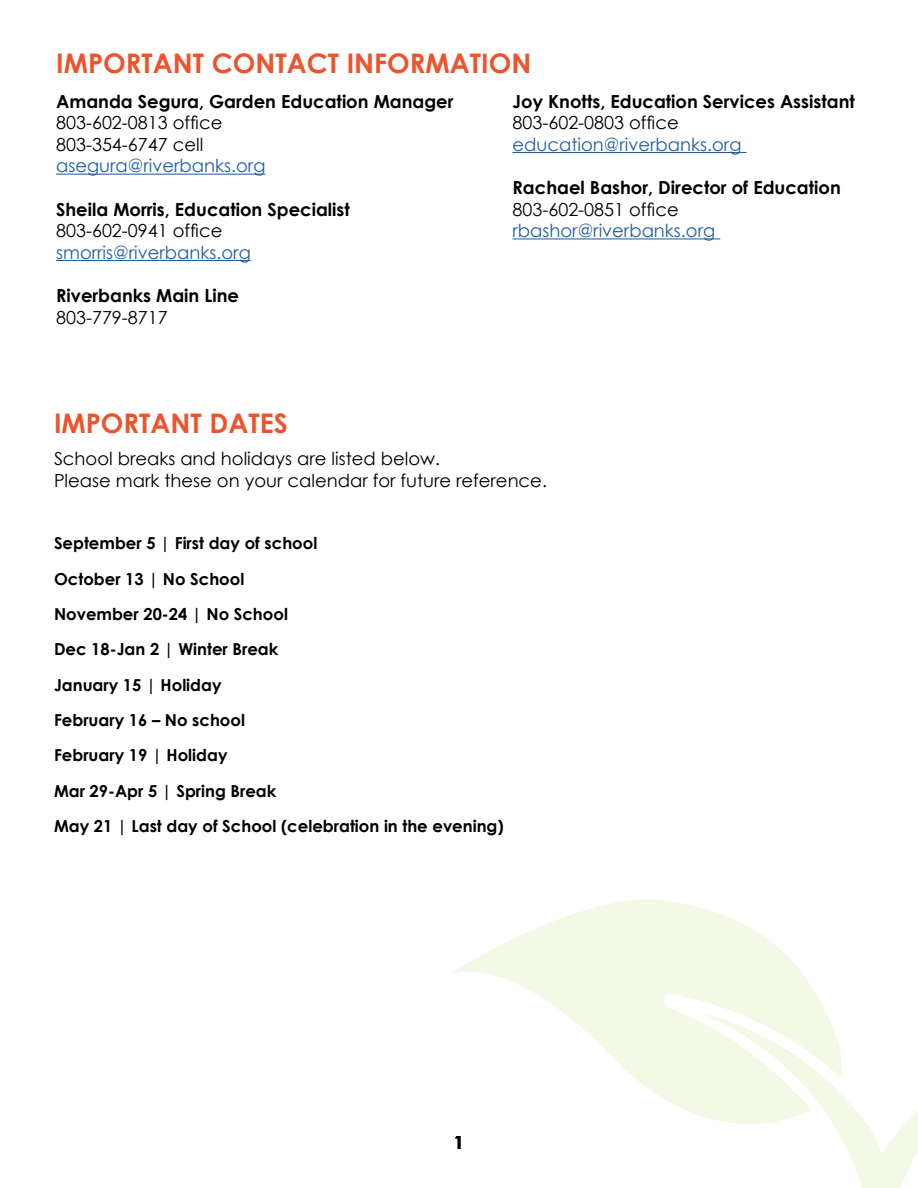
<style>
.page{position:relative;width:918px;height:1188px;background:#fff}
.page>*{position:absolute;margin:0;border:0;box-sizing:border-box;transform-origin:0 0}
.t1{font:700 27px "Century Gothic";color:#ed532c}
.t2{font:18px/21.6px "Century Gothic";color:#000}
.t3{font:700 18px "Century Gothic";color:#000}
.t4{font:18px "Century Gothic";color:#215e9e}
.t5{font:700 16.5px/35.4px "Century Gothic";color:#000}
</style>
<div class="page">
<hr style="left:56px;top:174px;width:210px;height:1px;background:#215e9e">
<hr style="left:56px;top:260px;width:195px;height:1px;background:#215e9e">
<svg style="left:452px;top:899px;width:373px;height:216px;fill:#f3f9e7"></svg>
<svg style="left:699px;top:1012px;width:219px;height:176px"></svg>
<hr style="left:513px;top:152px;width:233px;height:1px;background:#215e9e">
<hr style="left:513px;top:238px;width:207px;height:1px;background:#215e9e">
<h1 class="t1" style="left:56px;top:46px;width:477px">IMPORTANT CONTACT INFORMATION</h1>
<p class="t3" style="left:56px;top:90px;width:399px">Amanda Segura, Garden Education Manager</p>
<p class="t2" style="left:56px;top:112px;width:168px">803-602-0813 office<br>803-354-6747 cell</p>
<p class="t4" style="left:56px;top:155px;width:211px">asegura@riverbanks.org</p>
<p class="t3" style="left:56px;top:198px;width:295px">Sheila Morris, Education Specialist</p>
<p class="t2" style="left:56px;top:220px;width:168px">803-602-0941 office</p>
<p class="t4" style="left:56px;top:241px;width:196px">smorris@riverbanks.org</p>
<p class="t3" style="left:56px;top:284px;width:184px">Riverbanks Main Line</p>
<p class="t2" style="left:56px;top:306px;width:113px">803-779-8717</p>
<p class="t3" style="left:513px;top:90px;width:344px">Joy Knotts, Education Services Assistant</p>
<p class="t2" style="left:513px;top:112px;width:168px">803-602-0803 office</p>
<p class="t4" style="left:513px;top:133px;width:230px">education@riverbanks.org</p>
<p class="t3" style="left:513px;top:176px;width:330px">Rachael Bashor, Director of Education</p>
<p class="t2" style="left:513px;top:198px;width:168px">803-602-0851 office</p>
<p class="t4" style="left:513px;top:220px;width:204px">rbashor@riverbanks.org</p>
<h1 class="t1" style="left:54px;top:406px;width:235px">IMPORTANT DATES</h1>
<p class="t2" style="left:54px;top:448px;width:494px">School breaks and holidays are listed below.<br>Please mark these on your calendar for future reference.</p>
<p class="t5" style="left:54px;top:525px;width:451px">September 5 | First day of school<br>October 13 | No School<br>November 20-24 | No School<br>Dec 18-Jan 2 | Winter Break<br>January 15 | Holiday<br>February 16 – No school<br>February 19 | Holiday<br>Mar 29-Apr 5 | Spring Break<br>May 21 | Last day of School (celebration in the evening)</p>
<p class="t3" style="left:454px;top:1131px;width:12px">1</p>
</div>
